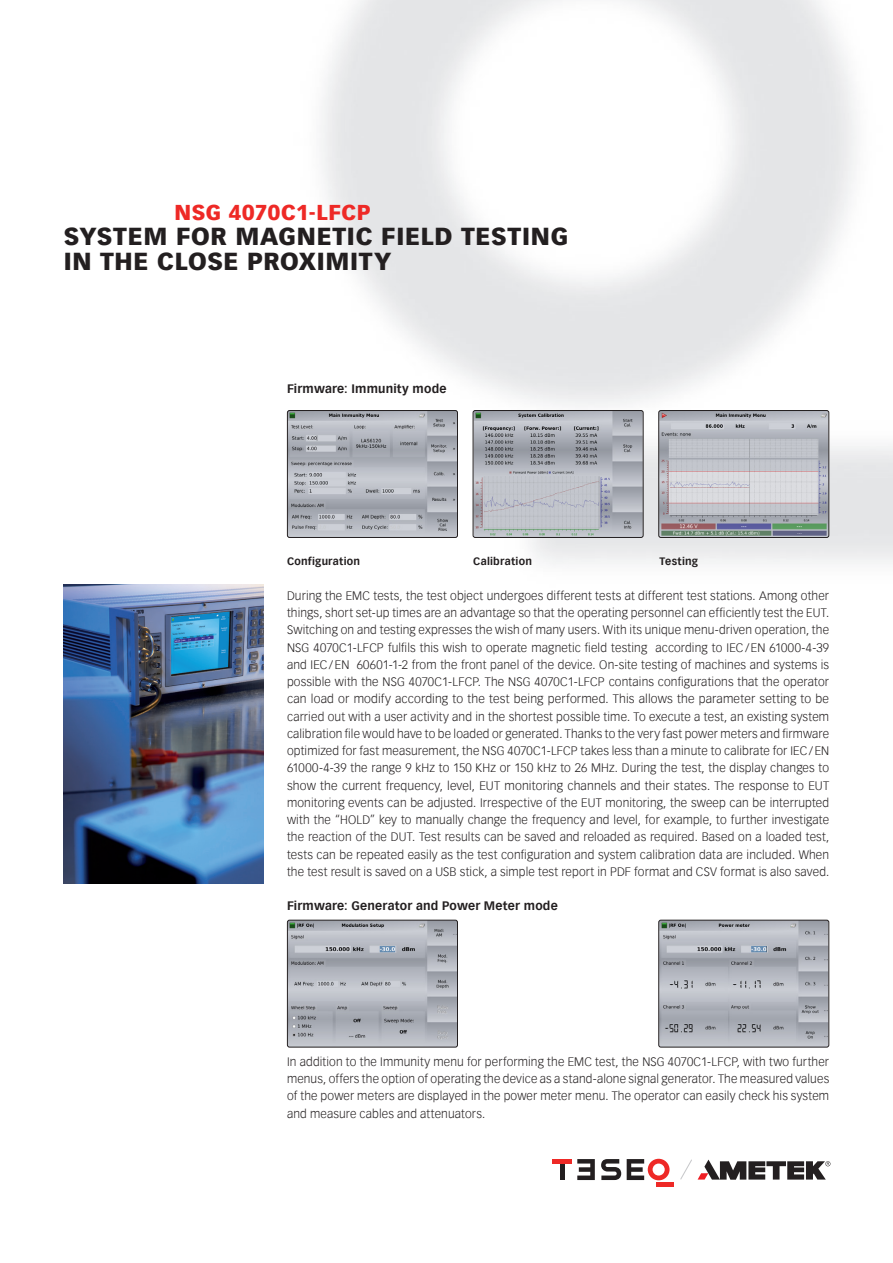
<style>
.page{position:relative;width:893px;height:1263px;background:#fff}
.page>*{position:absolute;margin:0;border:0;box-sizing:border-box;transform-origin:0 0}
.t1{font:900 24px/25.5px "Vectora Com";letter-spacing:.03em;color:#231f20}
.t2{font:900 21px "Vectora Com";letter-spacing:.025em;color:#ee2926}
.t3{font:300 12px/17.2px "Vectora Com";letter-spacing:.01em;color:#231f20;text-align:justify}
.t4{font:700 12px "Vectora Com";letter-spacing:.015em;color:#231f20}
.t5{font:700 10.5px "Vectora Com";letter-spacing:.02em;color:#231f20}
</style>
<div class="page">
<img style="left:286px;top:0;width:607px;height:564px">
<svg style="left:680px;top:1159px;width:150px;height:21px"></svg>
<div style="left:656px;top:1182px;width:18px;height:5px;background:#ee2926"></div>
<svg style="left:627px;top:1159px;width:43px;height:21px"></svg>
<svg style="left:577px;top:1159px;width:18px;height:21px"></svg>
<div style="left:560px;top:1163px;width:5px;height:17px;background:#231f20"></div>
<hr style="left:553px;top:1159px;width:19px;height:4px;background:#ee2926">
<svg style="left:601px;top:1159px;width:20px;height:21px"></svg>
<img style="left:64px;top:584px;width:199px;height:300px">
<img style="left:289px;top:412px;width:167px;height:124px">
<div style="left:287px;top:410px;width:171px;height:128px;border:1px solid #231f20;border-radius:2px"></div>
<img style="left:289px;top:922px;width:167px;height:123px">
<div style="left:287px;top:920px;width:171px;height:127px;border:1px solid #231f20;border-radius:2px"></div>
<img style="left:660px;top:412px;width:167px;height:124px">
<div style="left:658px;top:410px;width:171px;height:128px;border:1px solid #231f20;border-radius:2px"></div>
<img style="left:660px;top:922px;width:167px;height:123px">
<div style="left:658px;top:920px;width:171px;height:127px;border:1px solid #231f20;border-radius:2px"></div>
<img style="left:473px;top:410px;width:170px;height:126px">
<div style="left:473px;top:410px;width:170px;height:128px;border:1px solid #231f20;border-radius:2px"></div>
<h2 class="t2" style="left:174px;top:200px;width:198px">NSG 4070C1-LFCP</h2>
<h1 class="t1" style="left:64px;top:223px;width:506px">SYSTEM FOR MAGNETIC FIELD TESTING<br>IN THE CLOSE PROXIMITY</h1>
<p class="t4" style="left:287px;top:381px;width:161px">Firmware: Immunity mode</p>
<p class="t5" style="left:287px;top:555px;width:75px">Configuration</p>
<p class="t5" style="left:473px;top:555px;width:60px">Calibration</p>
<p class="t5" style="left:660px;top:555px;width:40px">Testing</p>
<p class="t3" style="left:287px;top:587px;width:544px">During the EMC tests, the test object undergoes different tests at different test stations. Among other things, short set-up times are an advantage so that the operating personnel can efficiently test the EUT.<br>Switching on and testing expresses the wish of many users. With its unique menu-driven operation, the NSG 4070C1-LFCP fulfils this wish to operate magnetic field testing according to IEC/EN 61000-4-39 and IEC/EN 60601-1-2 from the front panel of the device. On-site testing of machines and systems is possible with the NSG 4070C1-LFCP. The NSG 4070C1-LFCP contains configurations that the operator can load or modify according to the test being performed. This allows the parameter setting to be carried out with a user activity and in the shortest possible time. To execute a test, an existing system calibration file would have to be loaded or generated. Thanks to the very fast power meters and firmware optimized for fast measurement, the NSG 4070C1-LFCP takes less than a minute to calibrate for IEC/EN 61000-4-39 the range 9 kHz to 150 KHz or 150 kHz to 26 MHz. During the test, the display changes to show the current frequency, level, EUT monitoring channels and their states. The response to EUT monitoring events can be adjusted. Irrespective of the EUT monitoring, the sweep can be interrupted with the “HOLD” key to manually change the frequency and level, for example, to further investigate the reaction of the DUT. Test results can be saved and reloaded as required. Based on a loaded test, tests can be repeated easily as the test configuration and system calibration data are included. When the test result is saved on a USB stick, a simple test report in PDF format and CSV format is also saved.</p>
<p class="t4" style="left:287px;top:899px;width:272px">Firmware: Generator and Power Meter mode</p>
<p class="t3" style="left:287px;top:1053px;width:544px">In addition to the Immunity menu for performing the EMC test, the NSG 4070C1-LFCP, with two further menus, offers the option of operating the device as a stand-alone signal generator. The measured values of the power meters are displayed in the power meter menu. The operator can easily check his system and measure cables and attenuators.</p>
</div>
